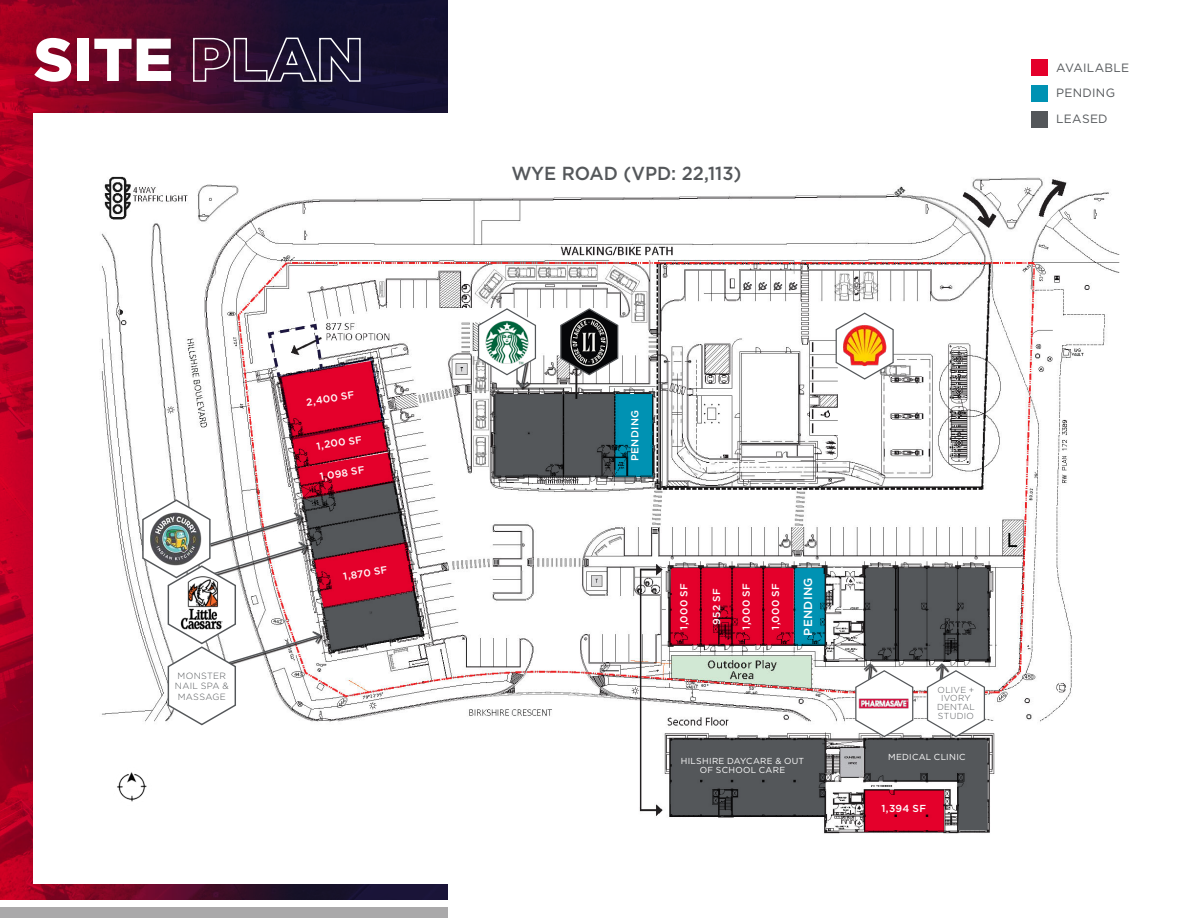
<style>
.page{position:relative;width:1188px;height:918px;background:#fff}
.page>*{position:absolute;margin:0;border:0;box-sizing:border-box;transform-origin:0 0}
.t1{font:900 60.45px "Gotham";color:#fff}
.t2{font:500 18.9px "Gotham";color:#54575a;scale:.96 1}
.t3{font:12px "Gotham";letter-spacing:.025em;color:#54575a}
.t4{font:500 11.7px "Gotham";letter-spacing:.025em;color:#fff}
.t5{font:500 10.2px "Gotham";letter-spacing:.03em;color:#fff}
.t6{font:300 9px/10.5px "Gotham";letter-spacing:.03em;color:#54575a;text-align:center}
.t7{font:8.7px/8.7px "Gotham";letter-spacing:.035em;color:#fff;text-align:center}
.t8{font:300 8.7px/8.7px "Gotham";letter-spacing:.03em;color:#54575a;text-align:center}
</style>
<div class="page">
<svg style="left:0;top:0;width:447px;height:900px;background:#690c2c"></svg>
<div style="left:0;top:907px;width:447px;height:11px;background:#aaa9aa"></div>
<div style="left:34px;top:113px;width:1109px;height:771px;background:#fff"></div>
<img style="left:101px;top:176px;width:1019px;height:658px">
<div style="left:97px;top:750px;width:305px;height:53px;background:#fff"></div>
<svg style="left:141px;top:322px;width:283px;height:404px"></svg>
<div style="left:495px;top:394px;width:69px;height:83px;background:#54575a"></div>
<div style="left:564px;top:394px;width:51px;height:83px;background:#54575a"></div>
<div style="left:615px;top:394px;width:38px;height:83px;background:#0092b3"></div>
<svg style="left:669px;top:568px;width:125px;height:77px;background:#d00027"></svg>
<div style="left:794px;top:568px;width:31px;height:77px;background:#0092b3"></div>
<svg style="left:517px;top:389px;width:14px;height:1px"></svg>
<svg style="left:477px;top:308px;width:60px;height:81px"></svg>
<svg style="left:560px;top:308px;width:59px;height:68px"></svg>
<svg style="left:835px;top:312px;width:60px;height:68px"></svg>
<div style="left:670px;top:739px;width:155px;height:77px;background:#54575a"></div>
<svg style="left:855px;top:568px;width:134px;height:262px"></svg>
<div style="left:864px;top:790px;width:80px;height:41px;background:#e4002b"></div>
<div style="left:606px;top:180px;width:55px;height:17px;background:#fff"></div>
<div style="left:1031px;top:59px;width:17px;height:17px;background:#e4002b"></div>
<div style="left:1031px;top:85px;width:17px;height:17px;background:#0092b3"></div>
<div style="left:1031px;top:111px;width:17px;height:17px;background:#54575a"></div>
<div style="left:110px;top:765px;width:44px;height:43px;background:#fff"></div>
<img style="left:117px;top:772px;width:30px;height:30px">
<p class="t1" style="left:34px;top:25px;width:331px">SITE PLAN</p>
<p class="t5" style="left:305px;top:396px;width:50px;rotate:-9deg">2,400 SF</p>
<p class="t5" style="left:316px;top:440px;width:47px;rotate:-9deg">1,200 SF</p>
<p class="t5" style="left:319px;top:470px;width:46px;rotate:-9deg">1,098 SF</p>
<p class="t6" style="left:175px;top:670px;width:55px">MONSTER<br>NAIL SPA &amp;<br>MASSAGE</p>
<p class="t5" style="left:342px;top:570px;width:46px;rotate:-9deg">1,870 SF</p>
<p class="t2" style="left:511px;top:161px;width:241px">WYE ROAD (VPD: 22,113)</p>
<p class="t3" style="left:1056px;top:60px;width:74px">AVAILABLE</p>
<p class="t3" style="left:1056px;top:85px;width:60px">PENDING</p>
<p class="t3" style="left:1056px;top:111px;width:53px">LEASED</p>
<p class="t5" style="left:628px;top:461px;width:52px;rotate:-90deg">PENDING</p>
<p class="t5" style="left:677px;top:630px;width:48px;rotate:-90deg">1,000 SF</p>
<p class="t5" style="left:710px;top:625px;width:38px;rotate:-90deg">952 SF</p>
<p class="t5" style="left:739px;top:630px;width:48px;rotate:-90deg">1,000 SF</p>
<p class="t5" style="left:769px;top:630px;width:48px;rotate:-90deg">1,000 SF</p>
<p class="t4" style="left:800px;top:636px;width:59px;rotate:-90deg">PENDING</p>
<p class="t7" style="left:681px;top:757px;width:125px">HILSHIRE DAYCARE &amp; OUT<br>OF SCHOOL CARE</p>
<p class="t8" style="left:937px;top:685px;width:39px">OLIVE +<br>IVORY<br>DENTAL<br>STUDIO</p>
<p class="t7" style="left:888px;top:752px;width:79px">MEDICAL CLINIC</p>
<p class="t5" style="left:881px;top:802px;width:46px">1,394 SF</p>
</div>
